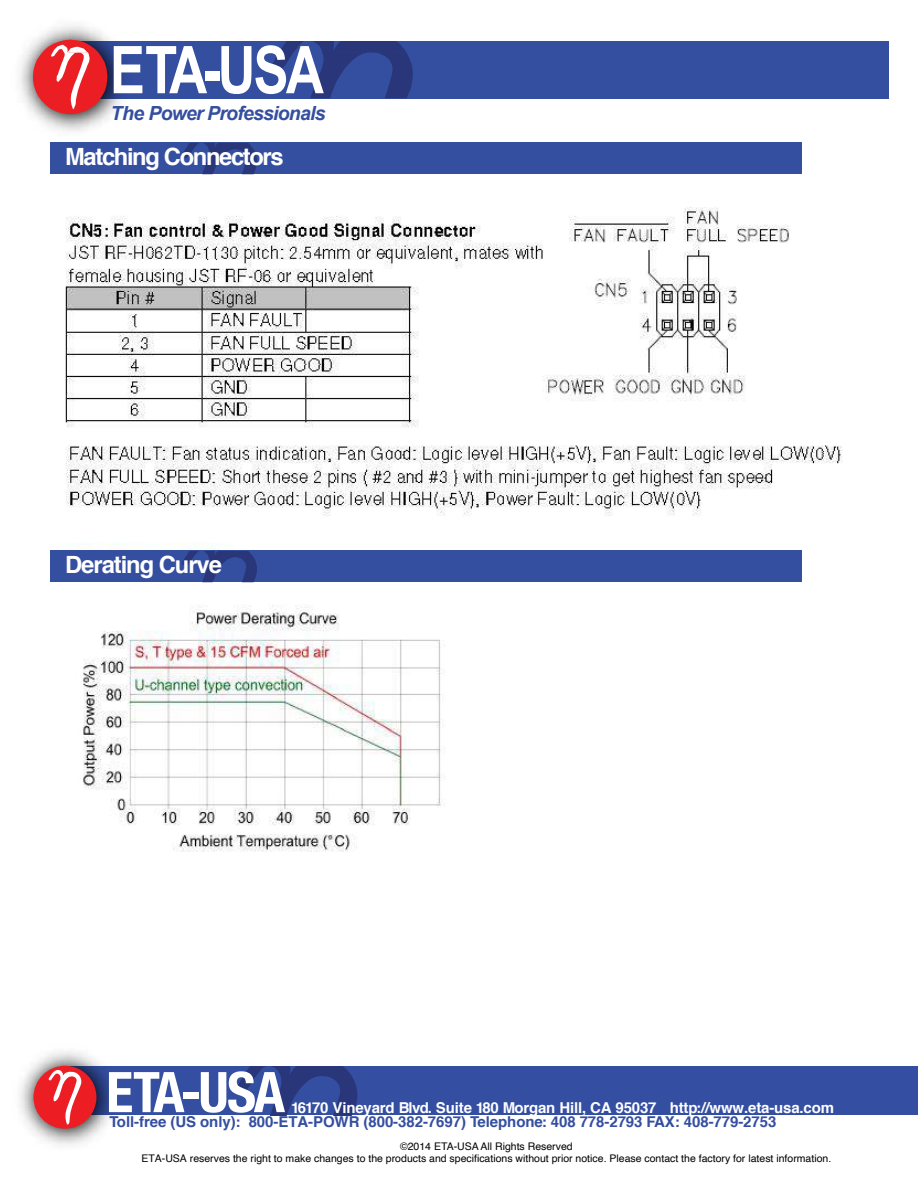
<style>
.page{position:relative;width:918px;height:1188px;background:#fff}
.page>*{position:absolute;margin:0;border:0;box-sizing:border-box;transform-origin:0 0}
.t1{font:700 65.85px "Arial";letter-spacing:-.045em;color:#fff;scale:.8 1}
.t2{font:700 condensed 56.1px "Helvetica Neue";letter-spacing:-.035em;color:#fff}
.t3{font:700 23.7px "Helvetica";letter-spacing:-.055em;color:#fff}
.t4{font:italic 700 19.5px "Arial";letter-spacing:-.04em;color:#344ea0}
.t5{font:700 15px "Helvetica";letter-spacing:-.005em;color:#344ea1}
.t6{font:700 15px "Helvetica";letter-spacing:-.01em;color:#fff}
.t7{font:10.5px/12.8px "Helvetica";color:#000;text-align:center}
</style>
<div class="page">
<div style="left:51px;top:143px;width:751px;height:31px;background:#344ea0"></div>
<svg style="left:182px;top:143px;width:75px;height:31px"></svg>
<div style="left:76px;top:41px;width:813px;height:58px;background:#344ea0"></div>
<svg style="left:273px;top:41px;width:140px;height:57px"></svg>
<img style="left:20px;top:25px;width:144px;height:145px">
<svg style="left:33px;top:40px;width:75px;height:74px"></svg>
<img style="left:58px;top:207px;width:785px;height:645px">
<div style="left:64px;top:1066px;width:854px;height:49px;background:#344ea1"></div>
<img style="left:19px;top:1051px;width:93px;height:94px">
<div style="left:34px;top:1066px;width:62px;height:63px;background:#ec1e24;border-radius:50%"></div>
<svg style="left:49px;top:1069px;width:34px;height:56px"></svg>
<svg style="left:238px;top:1066px;width:120px;height:49px"></svg>
<div style="left:51px;top:551px;width:751px;height:31px;background:#344ea0"></div>
<svg style="left:182px;top:551px;width:75px;height:31px"></svg>
<h1 class="t1" style="left:110px;top:32px;width:269px">ETA-USA</h1>
<h3 class="t4" style="left:110px;top:102px;width:217px">The Power Professionals</h3>
<h3 class="t3" style="left:65px;top:148px;width:220px">Matching Connectors</h3>
<h3 class="t3" style="left:65px;top:556px;width:158px">Derating Curve</h3>
<h2 class="t2" style="left:106px;top:1060px;width:180px">ETA-USA</h2>
<h3 class="t6" style="left:291px;top:1102px;width:367px">16170 Vineyard Blvd. Suite 180 Morgan Hill, CA 95037</h3>
<h3 class="t6" style="left:670px;top:1102px;width:166px">http://www.eta-usa.com</h3>
<h3 class="t5" style="left:110px;top:1116px;width:668px">Toll-free (US only): 800-ETA-POWR (800-382-7697) Telephone: 408 778-2793 FAX: 408-779-2753</h3>
<p class="t7" style="left:141px;top:1140px;width:691px">©2014 ETA-USA All Rights Reserved<br>ETA-USA reserves the right to make changes to the products and specifications without prior notice. Please contact the factory for latest information.</p>
</div>
